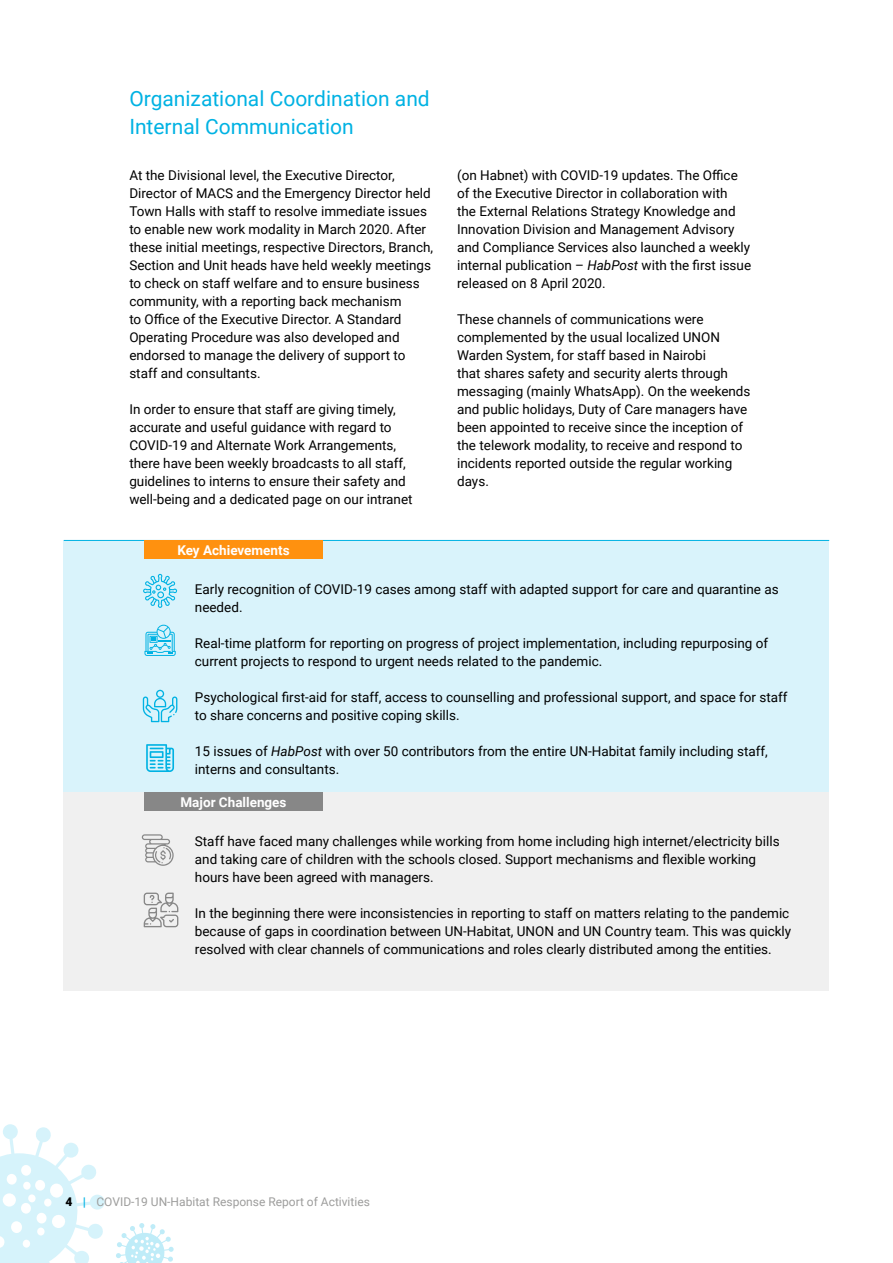
<style>
.page{position:relative;width:893px;height:1263px;background:#fff}
.page>*{position:absolute;margin:0;border:0;box-sizing:border-box;transform-origin:0 0}
.t1{font:21px/28.5px "Roboto";color:#00b2e3}
.t2{font:13.5px/18px "Roboto";color:#000}
.t3{font:700 13.5px "Roboto";color:#fff}
.t4{font:12px "Roboto";color:#9d9d9c}
.s1{font-style:italic}
.s2{font-weight:900;color:#000}
.s3{font-stretch:condensed;color:#00b2e3}
</style>
<div class="page">
<svg style="left:0;top:1124px;width:105px;height:139px"></svg>
<svg style="left:116px;top:1223px;width:58px;height:40px"></svg>
<div style="left:64px;top:540px;width:765px;height:252px;background:#d9f3fb"></div>
<hr style="left:64px;top:540px;width:765px;height:1px;background:#00b2e3">
<div style="left:144px;top:540px;width:179px;height:19px;background:#ff910f"></div>
<div style="left:64px;top:792px;width:765px;height:198px;background:#f0f0f0"></div>
<div style="left:144px;top:792px;width:179px;height:19px;background:#878787"></div>
<svg style="left:143px;top:574px;width:34px;height:34px"></svg>
<svg style="left:144px;top:625px;width:32px;height:31px"></svg>
<svg style="left:143px;top:690px;width:34px;height:32px"></svg>
<svg style="left:146px;top:744px;width:28px;height:28px"></svg>
<svg style="left:142px;top:834px;width:32px;height:32px"></svg>
<svg style="left:144px;top:892px;width:34px;height:35px"></svg>
<h1 class="t1" style="left:129px;top:83px;width:302px">Organizational Coordination and<br>Internal Communication</h1>
<p class="t2" style="left:129px;top:166px;width:305px">At the Divisional level, the Executive Director, Director of MACS and the Emergency Director held Town Halls with staff to resolve immediate issues to enable new work modality in March 2020. After these initial meetings, respective Directors, Branch, Section and Unit heads have held weekly meetings to check on staff welfare and to ensure business community, with a reporting back mechanism<br>to Office of the Executive Director. A Standard Operating Procedure was also developed and endorsed to manage the delivery of support to staff and consultants.</p>
<p class="t2" style="left:129px;top:400px;width:285px">In order to ensure that staff are giving timely, accurate and useful guidance with regard to COVID-19 and Alternate Work Arrangements, there have been weekly broadcasts to all staff, guidelines to interns to ensure their safety and well-being and a dedicated page on our intranet</p>
<p class="t2" style="left:457px;top:166px;width:296px">(on Habnet) with COVID-19 updates. The Office of the Executive Director in collaboration with<br>the External Relations Strategy Knowledge and Innovation Division and Management Advisory and Compliance Services also launched a weekly internal publication – <span class="s1">HabPost</span> with the first issue released on 8 April 2020.</p>
<p class="t2" style="left:457px;top:310px;width:295px">These channels of communications were complemented by the usual localized UNON Warden System, for staff based in Nairobi<br>that shares safety and security alerts through messaging (mainly WhatsApp). On the weekends and public holidays, Duty of Care managers have been appointed to receive since the inception of the telework modality, to receive and respond to incidents reported outside the regular working days.</p>
<p class="t3" style="left:177px;top:540px;width:114px">Key Achievements</p>
<p class="t2" style="left:195px;top:580px;width:585px">Early recognition of COVID-19 cases among staff with adapted support for care and quarantine as needed.</p>
<p class="t2" style="left:195px;top:634px;width:575px">Real-time platform for reporting on progress of project implementation, including repurposing of current projects to respond to urgent needs related to the pandemic.</p>
<p class="t2" style="left:195px;top:688px;width:594px">Psychological first-aid for staff, access to counselling and professional support, and space for staff to share concerns and positive coping skills.</p>
<p class="t2" style="left:195px;top:742px;width:574px">15 issues of <span class="s1">HabPost</span> with over 50 contributors from the entire UN-Habitat family including staff, interns and consultants.</p>
<p class="t3" style="left:180px;top:792px;width:108px">Major Challenges</p>
<p class="t2" style="left:195px;top:832px;width:586px">Staff have faced many challenges while working from home including high internet/electricity bills and taking care of children with the schools closed. Support mechanisms and flexible working hours have been agreed with managers.</p>
<p class="t2" style="left:195px;top:904px;width:598px">In the beginning there were inconsistencies in reporting to staff on matters relating to the pandemic because of gaps in coordination between UN-Habitat, UNON and UN Country team. This was quickly resolved with clear channels of communications and roles clearly distributed among the entities.</p>
<p class="t4" style="left:65px;top:1193px;width:306px"><span class="s2">4</span> <span class="s3">|</span> COVID-19 UN-Habitat Response Report of Activities</p>
</div>
